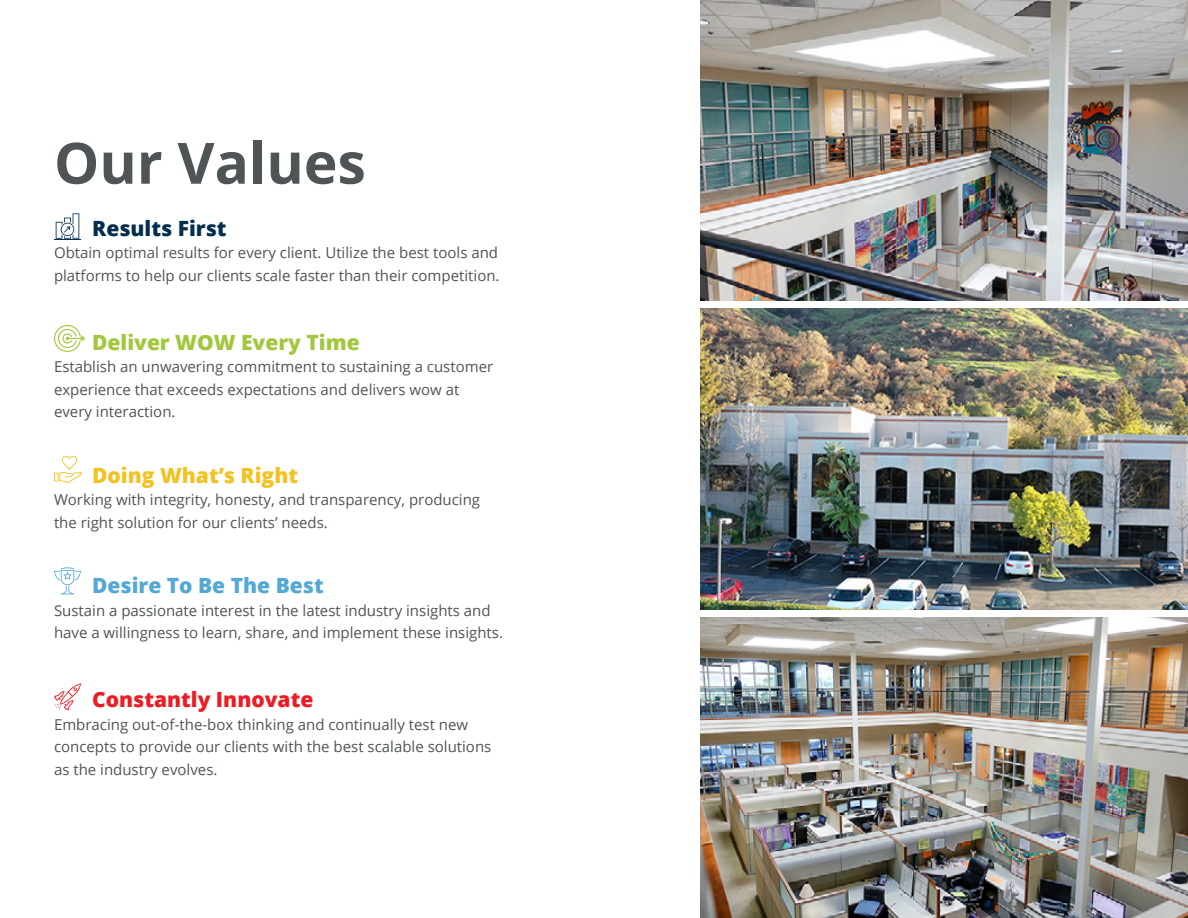
<style>
.page{position:relative;width:1188px;height:918px;background:#fff}
.page>*{position:absolute;margin:0;border:0;box-sizing:border-box;transform-origin:0 0}
.t1{font:700 57px "Open Sans";color:#4f5457}
.t2{font:800 21px "Open Sans";color:#a1c73d}
.t3{font:800 21px "Open Sans";color:#ed1c24}
.t4{font:800 21px "Open Sans";color:#54a8d6}
.t5{font:800 21px "Open Sans";color:#f2c221}
.t6{font:800 21px "Open Sans";color:#032e4f}
.t7{font:15px/22.5px "Open Sans";color:#4f5457}
</style>
<div class="page">
<img style="left:700px;top:309px;width:488px;height:300px">
<img style="left:700px;top:0;width:488px;height:300px">
<img style="left:700px;top:618px;width:488px;height:300px">
<svg style="left:54px;top:213px;width:27px;height:27px"></svg>
<svg style="left:54px;top:325px;width:31px;height:27px"></svg>
<svg style="left:54px;top:456px;width:28px;height:27px"></svg>
<svg style="left:54px;top:567px;width:27px;height:27px"></svg>
<svg style="left:54px;top:684px;width:27px;height:27px"></svg>
<h1 class="t1" style="left:54px;top:123px;width:313px">Our Values</h1>
<h2 class="t6" style="left:92px;top:212px;width:136px">Results First</h2>
<p class="t7" style="left:54px;top:241px;width:447px">Obtain optimal results for every client. Utilize the best tools and platforms to help our clients scale faster than their competition.</p>
<h2 class="t2" style="left:92px;top:326px;width:269px">Deliver WOW Every Time</h2>
<p class="t7" style="left:54px;top:355px;width:441px">Establish an unwavering commitment to sustaining a customer experience that exceeds expectations and delivers wow at every interaction.</p>
<h2 class="t5" style="left:92px;top:459px;width:207px">Doing What’s Right</h2>
<p class="t7" style="left:54px;top:488px;width:428px">Working with integrity, honesty, and transparency, producing the right solution for our clients’ needs.</p>
<h2 class="t4" style="left:92px;top:570px;width:233px">Desire To Be The Best</h2>
<p class="t7" style="left:54px;top:599px;width:451px">Sustain a passionate interest in the latest industry insights and have a willingness to learn, share, and implement these insights.</p>
<h2 class="t3" style="left:92px;top:684px;width:223px">Constantly Innovate</h2>
<p class="t7" style="left:54px;top:713px;width:439px">Embracing out-of-the-box thinking and continually test new concepts to provide our clients with the best scalable solutions as the industry evolves.</p>
</div>
